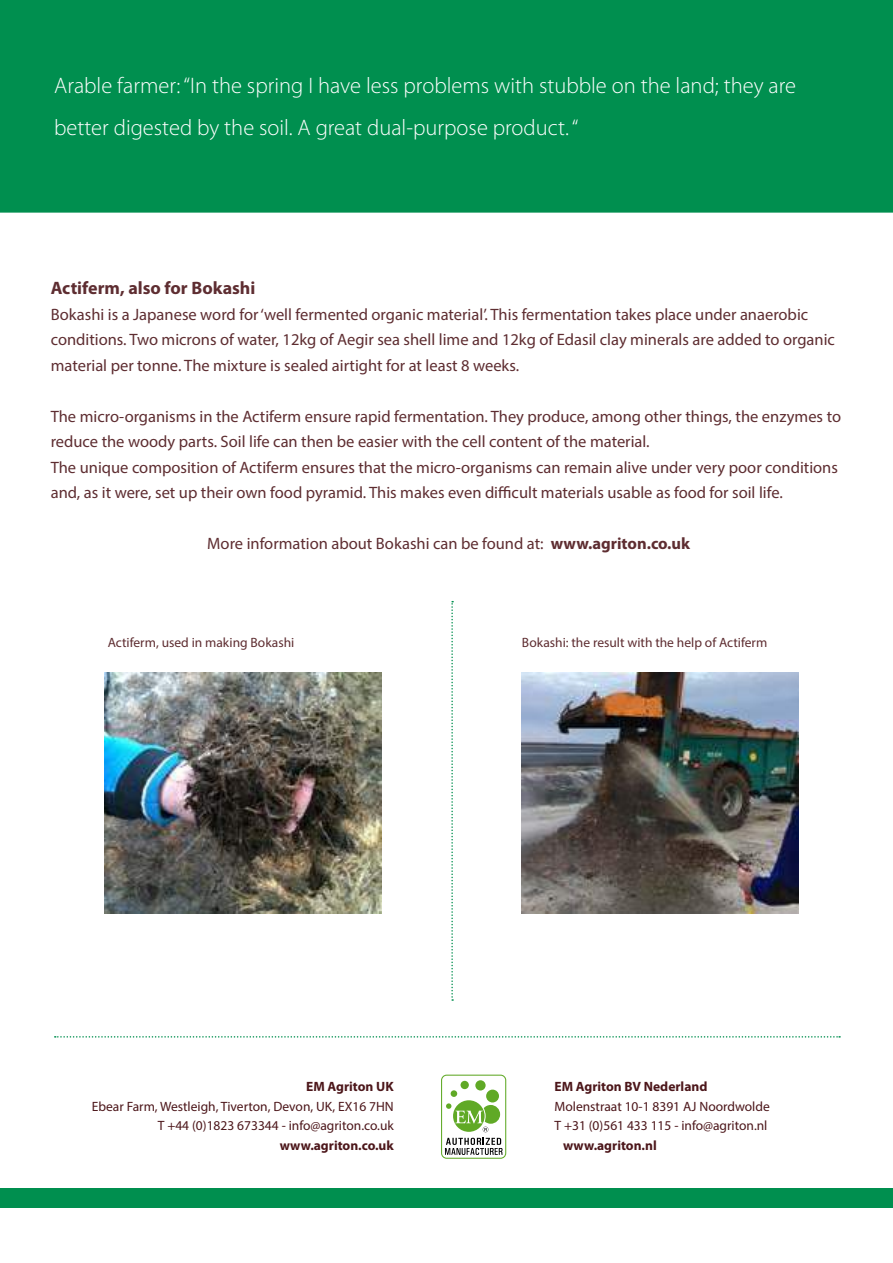
<style>
.page{position:relative;width:893px;height:1263px;background:#fff}
.page>*{position:absolute;margin:0;border:0;box-sizing:border-box;transform-origin:0 0}
.t1{font:300 22.5px/42px "Myriad Pro";color:#fff}
.t2{font:700 18px "Myriad Pro";color:#5e2d31}
.t3{font:16.5px/25.5px "Myriad Pro";color:#5e2d31}
.t4{font:13.5px/19.5px "Myriad Pro";color:#4c161a;text-align:right}
.t5{font:13.5px "Myriad Pro";color:#5e2d31}
.t6{font:700 13.5px "Myriad Pro";color:#4c161a}
.s1{font-weight:700}
</style>
<div class="page">
<div style="left:0;top:0;width:893px;height:213px;background:#008f4f"></div>
<div style="left:0;top:1188px;width:893px;height:20px;background:#008f4f"></div>
<svg style="left:55px;top:1036px;width:785px;height:1px"></svg>
<svg style="left:451px;top:601px;width:2px;height:400px"></svg>
<img style="left:522px;top:672px;width:276px;height:242px">
<img style="left:105px;top:672px;width:276px;height:242px">
<svg style="left:440px;top:1073px;width:67px;height:87px"></svg>
<svg style="left:441px;top:1075px;width:65px;height:84px"></svg>
<div style="left:442px;top:1076px;width:63px;height:82px;background:#fff;border-radius:5px"></div>
<div style="left:461px;top:1081px;width:8px;height:8px;background:#60a926;border-radius:50%"></div>
<div style="left:475px;top:1080px;width:11px;height:10px;background:#60a926;border-radius:50%"></div>
<svg style="left:440px;top:1090px;width:63px;height:65px"></svg>
<h1 class="t1" style="left:54px;top:65px;width:743px">Arable farmer: “In the spring I have less problems with stubble on the land; they are better digested by the soil. A great dual-purpose product. “</h1>
<p class="t2" style="left:51px;top:278px;width:206px">Actiferm, also for Bokashi</p>
<p class="t3" style="left:51px;top:301px;width:786px">Bokashi is a Japanese word for ‘well fermented organic material’. This fermentation takes place under anaerobic conditions. Two microns of water, 12kg of Aegir sea shell lime and 12kg of Edasil clay minerals are added to organic material per tonne. The mixture is sealed airtight for at least 8 weeks.</p>
<p class="t3" style="left:51px;top:403px;width:792px">The micro-organisms in the Actiferm ensure rapid fermentation. They produce, among other things, the enzymes to reduce the woody parts. Soil life can then be easier with the cell content of the material.<br>The unique composition of Actiferm ensures that the micro-organisms can remain alive under very poor conditions and, as it were, set up their own food pyramid. This makes even difficult materials usable as food for soil life.</p>
<p class="t3" style="left:207px;top:531px;width:484px">More information about Bokashi can be found at: <span class="s1">www.agriton.co.uk</span></p>
<p class="t5" style="left:108px;top:634px;width:188px">Actiferm, used in making Bokashi</p>
<p class="t5" style="left:522px;top:634px;width:247px">Bokashi: the result with the help of Actiferm</p>
<p class="t6" style="left:306px;top:1079px;width:89px">EM Agriton UK</p>
<p class="t4" style="left:92px;top:1096px;width:303px">Ebear Farm, Westleigh, Tiverton, Devon, UK, EX16 7HN<br>T +44 (0)1823 673344 - info@agriton.co.uk</p>
<p class="t6" style="left:280px;top:1137px;width:116px">www.agriton.co.uk</p>
<p class="t6" style="left:554px;top:1079px;width:154px">EM Agriton BV Nederland</p>
<p class="t4" style="left:554px;top:1096px;width:217px;text-align:left">Molenstraat 10-1 8391 AJ Noordwolde<br>T +31 (0)561 433 115 - info@agriton.nl</p>
<p class="t6" style="left:563px;top:1137px;width:95px">www.agriton.nl</p>
</div>
